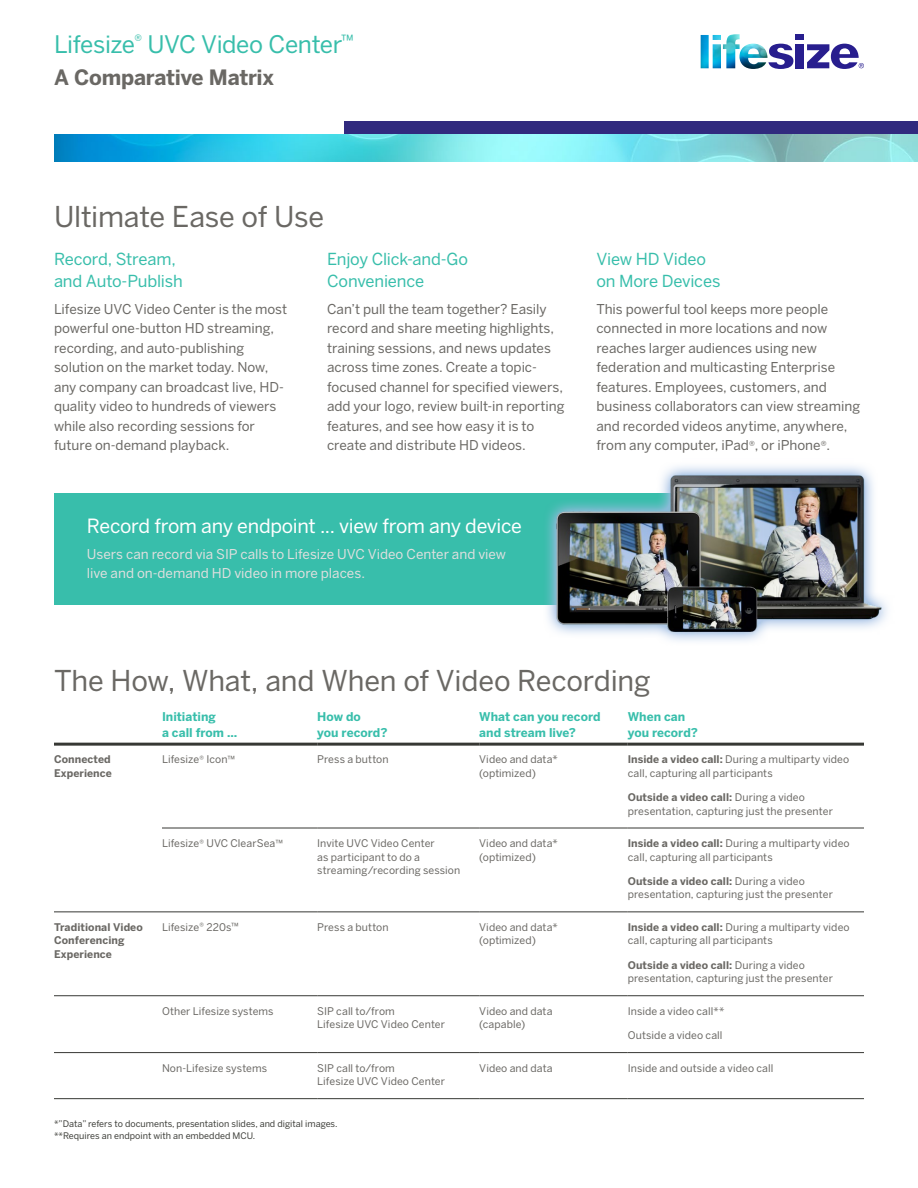
<style>
.page{position:relative;width:918px;height:1188px;background:#fff}
.page>*{position:absolute;margin:0;border:0;box-sizing:border-box;transform-origin:0 0}
.t1{font:28.5px "Benton Sans";letter-spacing:-.01em;color:#6a6864}
.t2{font:24px "Benton Sans";letter-spacing:-.02em;color:#38beab}
.t3{font:700 21px "Benton Sans";letter-spacing:-.01em;color:#6a6864}
.t4{font:19.5px "Benton Sans";letter-spacing:-.015em;color:#fff}
.t5{font:16.5px/22.5px "Benton Sans";letter-spacing:-.01em;color:#38beab}
.t6{font:13.5px/19.5px "Benton Sans";color:#6a6864}
.t7{font:13.5px/19.5px "Benton Sans";color:#e0dfde}
.t8{font:700 12px/16.5px "Benton Sans";letter-spacing:.005em;color:#38beab}
.t9{font:10.5px/13.5px "Benton Sans";letter-spacing:.005em;color:#6a6864}
.t10{font:700 10.5px/13.5px "Benton Sans";letter-spacing:.01em;color:#6a6864}
.t11{font:9px/12px "Benton Sans";color:#3e3f3a}
.s1{font-size:10.8px}
.s2{font-size:8.4px}
.s3{font-weight:700}
</style>
<div class="page">
<div style="left:54px;top:493px;width:638px;height:112px;background:#38beab"></div>
<img style="left:547px;top:466px;width:341px;height:176px">
<div style="left:796px;top:35px;width:8px;height:5px;background:#281e8e"></div>
<div style="left:796px;top:44px;width:8px;height:24px;background:#281e8e"></div>
<svg style="left:807px;top:44px;width:57px;height:25px"></svg>
<svg style="left:768px;top:44px;width:25px;height:25px"></svg>
<img style="left:701px;top:34px;width:66px;height:35px">
<div style="left:344px;top:121px;width:574px;height:14px;background:#312a7e"></div>
<img style="left:54px;top:135px;width:864px;height:27px">
<hr style="left:162px;top:828px;width:155px;height:1px;background:#373834">
<hr style="left:317px;top:828px;width:162px;height:1px;background:#373834">
<hr style="left:479px;top:828px;width:149px;height:1px;background:#373834">
<hr style="left:628px;top:828px;width:236px;height:1px;background:#373834">
<hr style="left:54px;top:912px;width:108px;height:1px;background:#373834">
<hr style="left:162px;top:912px;width:155px;height:1px;background:#373834">
<hr style="left:317px;top:912px;width:162px;height:1px;background:#373834">
<hr style="left:479px;top:912px;width:149px;height:1px;background:#373834">
<hr style="left:628px;top:912px;width:236px;height:1px;background:#373834">
<hr style="left:54px;top:995px;width:108px;height:1px;background:#373834">
<hr style="left:162px;top:995px;width:155px;height:1px;background:#373834">
<hr style="left:317px;top:995px;width:162px;height:1px;background:#373834">
<hr style="left:479px;top:995px;width:149px;height:1px;background:#373834">
<hr style="left:628px;top:995px;width:236px;height:1px;background:#373834">
<hr style="left:54px;top:1052px;width:108px;height:1px;background:#373834">
<hr style="left:162px;top:1052px;width:155px;height:1px;background:#373834">
<hr style="left:317px;top:1052px;width:162px;height:1px;background:#373834">
<hr style="left:479px;top:1052px;width:149px;height:1px;background:#373834">
<hr style="left:628px;top:1052px;width:236px;height:1px;background:#373834">
<hr style="left:54px;top:1098px;width:108px;height:1px;background:#373834">
<hr style="left:162px;top:1098px;width:155px;height:1px;background:#373834">
<hr style="left:317px;top:1098px;width:162px;height:1px;background:#373834">
<hr style="left:479px;top:1098px;width:149px;height:1px;background:#373834">
<hr style="left:628px;top:1098px;width:236px;height:1px;background:#373834">
<hr style="left:54px;top:743px;width:108px;height:3px;background:#373834">
<hr style="left:162px;top:743px;width:155px;height:3px;background:#373834">
<hr style="left:317px;top:743px;width:162px;height:3px;background:#373834">
<hr style="left:479px;top:743px;width:149px;height:3px;background:#373834">
<hr style="left:628px;top:743px;width:236px;height:3px;background:#373834">
<h2 class="t2" style="left:54px;top:30px;width:301px">Lifesize<sup>®</sup> UVC Video Center<sup>™</sup></h2>
<h3 class="t3" style="left:54px;top:64px;width:221px">A Comparative Matrix</h3>
<h1 class="t1" style="left:54px;top:200px;width:272px">Ultimate Ease of Use</h1>
<h3 class="t5" style="left:54px;top:247px;width:130px">Record, Stream, and Auto-Publish</h3>
<p class="t6" style="left:54px;top:299px;width:235px">Lifesize UVC Video Center is the most powerful one-button HD streaming, recording, and auto-publishing solution on the market today. Now, any company can broadcast live, HD&shy;quality video to hundreds of viewers while also recording sessions for future on-demand playback.</p>
<h3 class="t5" style="left:327px;top:247px;width:143px">Enjoy Click-and-Go<br>Convenience</h3>
<p class="t6" style="left:327px;top:299px;width:239px">Can’t pull the team together? Easily record and share meeting highlights, training sessions, and news updates across time zones. Create a topic&shy;focused channel for specified viewers, add your logo, review built-in reporting features, and see how easy it is to create and distribute HD videos.</p>
<h3 class="t4" style="left:87px;top:514px;width:437px">Record from any endpoint ... view from any device</h3>
<p class="t7" style="left:87px;top:544px;width:421px">Users can record via SIP calls to Lifesize UVC Video Center and view live and on-demand HD video in more places.</p>
<h3 class="t5" style="left:596px;top:247px;width:126px">View HD Video on More Devices</h3>
<p class="t6" style="left:596px;top:299px;width:265px">This powerful tool keeps more people connected in more locations and now reaches larger audiences using new federation and multicasting Enterprise features. Employees, customers, and business collaborators can view streaming and recorded videos anytime, anywhere, from any computer, iPad<span class="s1">®</span>, or iPhone<span class="s1">®</span>.</p>
<h1 class="t1" style="left:54px;top:664px;width:598px">The How, What, and When of Video Recording</h1>
<p class="t8" style="left:162px;top:708px;width:77px">Initiating<br>a call from …</p>
<p class="t8" style="left:317px;top:708px;width:72px">How do<br>you record?</p>
<p class="t8" style="left:479px;top:708px;width:123px">What can you record and stream live?</p>
<p class="t8" style="left:628px;top:708px;width:72px">When can you record?</p>
<p class="t10" style="left:54px;top:752px;width:59px">Connected<br>Experience</p>
<p class="t9" style="left:162px;top:753px;width:74px">Lifesize<span class="s2">®</span> Icon<span class="s2">™</span></p>
<p class="t9" style="left:317px;top:753px;width:73px">Press a button</p>
<p class="t9" style="left:479px;top:753px;width:80px">Video and data* (optimized)</p>
<p class="t9" style="left:628px;top:753px;width:223px"><span class="s3">Inside a video call:</span> During a multiparty video call, capturing all participants</p>
<p class="t9" style="left:628px;top:790px;width:207px"><span class="s3">Outside a video call:</span> During a video presentation, capturing just the presenter</p>
<p class="t9" style="left:162px;top:836px;width:122px">Lifesize<span class="s2">®</span> UVC ClearSea<span class="s2">™</span></p>
<p class="t9" style="left:317px;top:836px;width:145px">Invite UVC Video Center<br>as participant to do a streaming/recording session</p>
<p class="t9" style="left:479px;top:836px;width:80px">Video and data* (optimized)</p>
<p class="t9" style="left:628px;top:836px;width:223px"><span class="s3">Inside a video call:</span> During a multiparty video call, capturing all participants</p>
<p class="t9" style="left:628px;top:874px;width:207px"><span class="s3">Outside a video call:</span> During a video presentation, capturing just the presenter</p>
<p class="t10" style="left:54px;top:920px;width:90px">Traditional Video<br>Conferencing<br>Experience</p>
<p class="t9" style="left:162px;top:920px;width:78px">Lifesize<span class="s2">®</span> 220s<span class="s2">™</span></p>
<p class="t9" style="left:317px;top:920px;width:73px">Press a button</p>
<p class="t9" style="left:479px;top:920px;width:80px">Video and data* (optimized)</p>
<p class="t9" style="left:628px;top:920px;width:223px"><span class="s3">Inside a video call:</span> During a multiparty video call, capturing all participants</p>
<p class="t9" style="left:628px;top:958px;width:207px"><span class="s3">Outside a video call:</span> During a video presentation, capturing just the presenter</p>
<p class="t9" style="left:162px;top:1004px;width:113px">Other Lifesize systems</p>
<p class="t9" style="left:317px;top:1004px;width:129px">SIP call to/from<br>Lifesize UVC Video Center</p>
<p class="t9" style="left:479px;top:1004px;width:75px">Video and data (capable)</p>
<p class="t9" style="left:628px;top:1004px;width:98px">Inside a video call**</p>
<p class="t9" style="left:628px;top:1028px;width:96px">Outside a video call</p>
<p class="t9" style="left:162px;top:1061px;width:107px">Non-Lifesize systems</p>
<p class="t9" style="left:317px;top:1061px;width:129px">SIP call to/from<br>Lifesize UVC Video Center</p>
<p class="t9" style="left:479px;top:1061px;width:75px">Video and data</p>
<p class="t9" style="left:628px;top:1061px;width:147px">Inside and outside a video call</p>
<p class="t11" style="left:54px;top:1118px;width:285px">*”Data” refers to documents, presentation slides, and digital images. **Requires an endpoint with an embedded MCU.</p>
</div>
